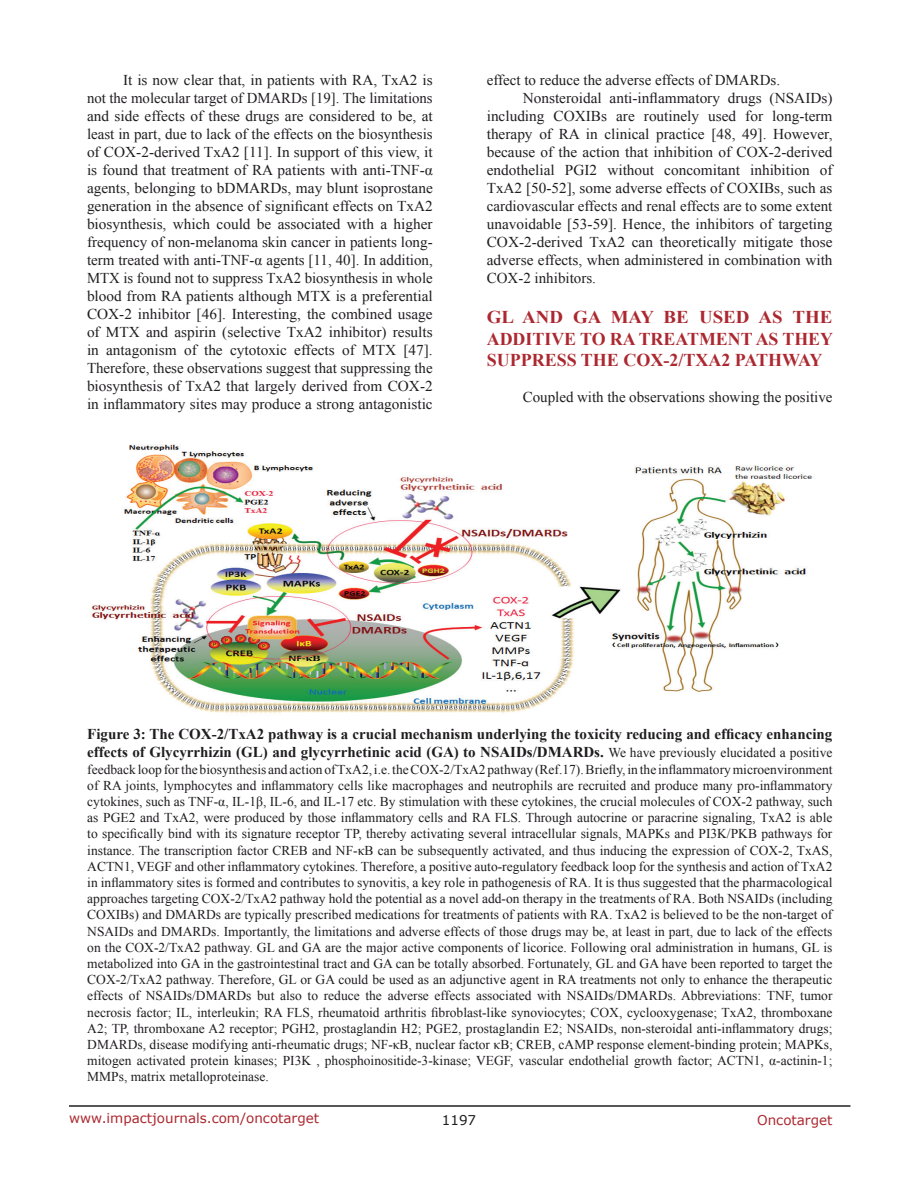
<style>
.page{position:relative;width:918px;height:1188px;background:#fff}
.page>*{position:absolute;margin:0;border:0;box-sizing:border-box;transform-origin:0 0}
.t1{font:700 18px/21.6px "Times New Roman";color:#ac2830;text-align:justify;scale:1.05 1}
.t2{font:15px/18px "Times New Roman";color:#201d20;text-align:justify}
.t3{font:700 15px/18px "Times New Roman";color:#201d20}
.t4{font:13.5px/16.2px "Times New Roman";color:#201d20;text-align:justify}
.t5{font:13.5px "Verdana";color:#ac2830}
.t6{font:13.5px "Verdana";color:#201d20}
.s1{font-weight:400;font-size:13.5px}
</style>
<div class="page">
<hr style="left:69px;top:1105px;width:781px;height:2px;background:#231f20">
<img style="left:91px;top:444px;width:722px;height:269px">
<p class="t2" style="left:87px;top:71px;width:347px;text-indent:36px">It is now clear that, in patients with RA, TxA2 is not the molecular target of DMARDs [19]. The limitations and side effects of these drugs are considered to be, at least in part, due to lack of the effects on the biosynthesis of COX-2-derived TxA2 [11]. In support of this view, it is found that treatment of RA patients with anti-TNF-α agents, belonging to bDMARDs, may blunt isoprostane generation in the absence of significant effects on TxA2 biosynthesis, which could be associated with a higher frequency of non-melanoma skin cancer in patients long&shy;term treated with anti-TNF-α agents [11, 40]. In addition, MTX is found not to suppress TxA2 biosynthesis in whole blood from RA patients although MTX is a preferential COX-2 inhibitor [46]. Interesting, the combined usage of MTX and aspirin (selective TxA2 inhibitor) results in antagonism of the cytotoxic effects of MTX [47].<br>Therefore, these observations suggest that suppressing the biosynthesis of TxA2 that largely derived from COX-2 in inflammatory sites may produce a strong antagonistic</p>
<p class="t2" style="left:487px;top:71px;width:295px">effect to reduce the adverse effects of DMARDs.</p>
<p class="t2" style="left:523px;top:89px;width:311px">Nonsteroidal anti-inflammatory drugs (NSAIDs)</p>
<p class="t2" style="left:487px;top:107px;width:347px">including COXIBs are routinely used for long-term</p>
<p class="t2" style="left:487px;top:125px;width:347px">therapy of RA in clinical practice [48, 49]. However,</p>
<p class="t2" style="left:487px;top:143px;width:347px">because of the action that inhibition of COX-2-derived</p>
<p class="t2" style="left:487px;top:161px;width:347px">endothelial PGI2 without concomitant inhibition of</p>
<p class="t2" style="left:487px;top:179px;width:347px">TxA2 [50-52], some adverse effects of COXIBs, such as</p>
<p class="t2" style="left:487px;top:197px;width:347px">cardiovascular effects and renal effects are to some extent</p>
<p class="t2" style="left:487px;top:215px;width:347px">unavoidable [53-59]. Hence, the inhibitors of targeting</p>
<p class="t2" style="left:487px;top:233px;width:347px">COX-2-derived TxA2 can theoretically mitigate those</p>
<p class="t2" style="left:487px;top:251px;width:347px">adverse effects, when administered in combination with</p>
<p class="t2" style="left:487px;top:269px;width:111px">COX-2 inhibitors.</p>
<h1 class="t1" style="left:487px;top:306px;width:331px">GL and GA may be used as the additive to RA treatment as they suppress the COX-2/TxA2 pathway</h1>
<p class="t2" style="left:523px;top:388px;width:311px">Coupled with the observations showing the positive</p>
<p class="t3" style="left:87px;top:725px;width:747px">Figure 3: The COX-2/TxA2 pathway is a crucial mechanism underlying the toxicity reducing and efficacy enhancing effects of Glycyrrhizin (GL) and glycyrrhetinic acid (GA) to NSAIDs/DMARD s. <span class="s1">We have previously elucidated a positive</span></p>
<p class="t4" style="left:87px;top:761px;width:747px">feedback loop for the biosynthesis and action of TxA2, i.e. the COX-2/TxA2 pathway (Ref.17). Briefly, in the inflammatory microenvironment of RA joints, lymphocytes and inflammatory cells like macrophages and neutrophils are recruited and produce many pro-inflammatory cytokines, such as TNF-α, IL-1β, IL-6, and IL-17 etc. By stimulation with these cytokines, the crucial molecules of COX-2 pathway, such as PGE2 and TxA2, were produced by those inflammatory cells and RA FLS. Through autocrine or paracrine signaling, TxA2 is able to specifically bind with its signature receptor TP, thereby activating several intracellular signals, MAPKs and PI3K/PKB pathways for instance. The transcription factor CREB and NF-κB can be subsequently activated, and thus inducing the expression of COX-2, TxAS, ACTN1, VEGF and other inflammatory cytokines. Therefore, a positive auto-regulatory feedback loop for the synthesis and action of TxA2 in inflammatory sites is formed and contributes to synovitis, a key role in pathogenesis of RA. It is thus suggested that the pharmacological approaches targeting COX-2/TxA2 pathway hold the potential as a novel add-on therapy in the treatments of RA. Both NSAIDs (including COXIBs) and DMARDs are typically prescribed medications for treatments of patients with RA. TxA2 is believed to be the non-target of NSAIDs and DMARDs. Importantly, the limitations and adverse effects of those drugs may be, at least in part, due to lack of the effects on the COX-2/TxA2 pathway. GL and GA are the major active components of licorice. Following oral administration in humans, GL is metabolized into GA in the gastrointestinal tract and GA can be totally absorbed. Fortunately, GL and GA have been reported to target the COX-2/TxA2 pathway. Therefore, GL or GA could be used as an adjunctive agent in RA treatments not only to enhance the therapeutic effects of NSAIDs/DMARDs but also to reduce the adverse effects associated with NSAIDs/DMARDs. Abbreviations: TNF, tumor necrosis factor; IL, interleukin; RA FLS, rheumatoid arthritis fibroblast-like synoviocytes; COX, cyclooxygenase; TxA2, thromboxane A2; TP, thromboxane A2 receptor; PGH2, prostaglandin H2; PGE2, prostaglandin E2; NSAIDs, non-steroidal anti-inflammatory drugs; DMARDs, disease modifying anti-rheumatic drugs; NF-κB, nuclear factor κB; CREB, cAMP response element-binding protein; MAPKs, mitogen activated protein kinases; PI3K , phosphoinositide-3-kinase; VEGF, vascular endothelial growth factor; ACTN1, α-actinin-1; MMPs, matrix metalloproteinase.</p>
<p class="t5" style="left:69px;top:1109px;width:252px">www.impactjournals.com/oncotarget</p>
<p class="t6" style="left:442px;top:1111px;width:36px">1197</p>
<p class="t5" style="left:757px;top:1111px;width:77px">Oncotarget</p>
</div>
